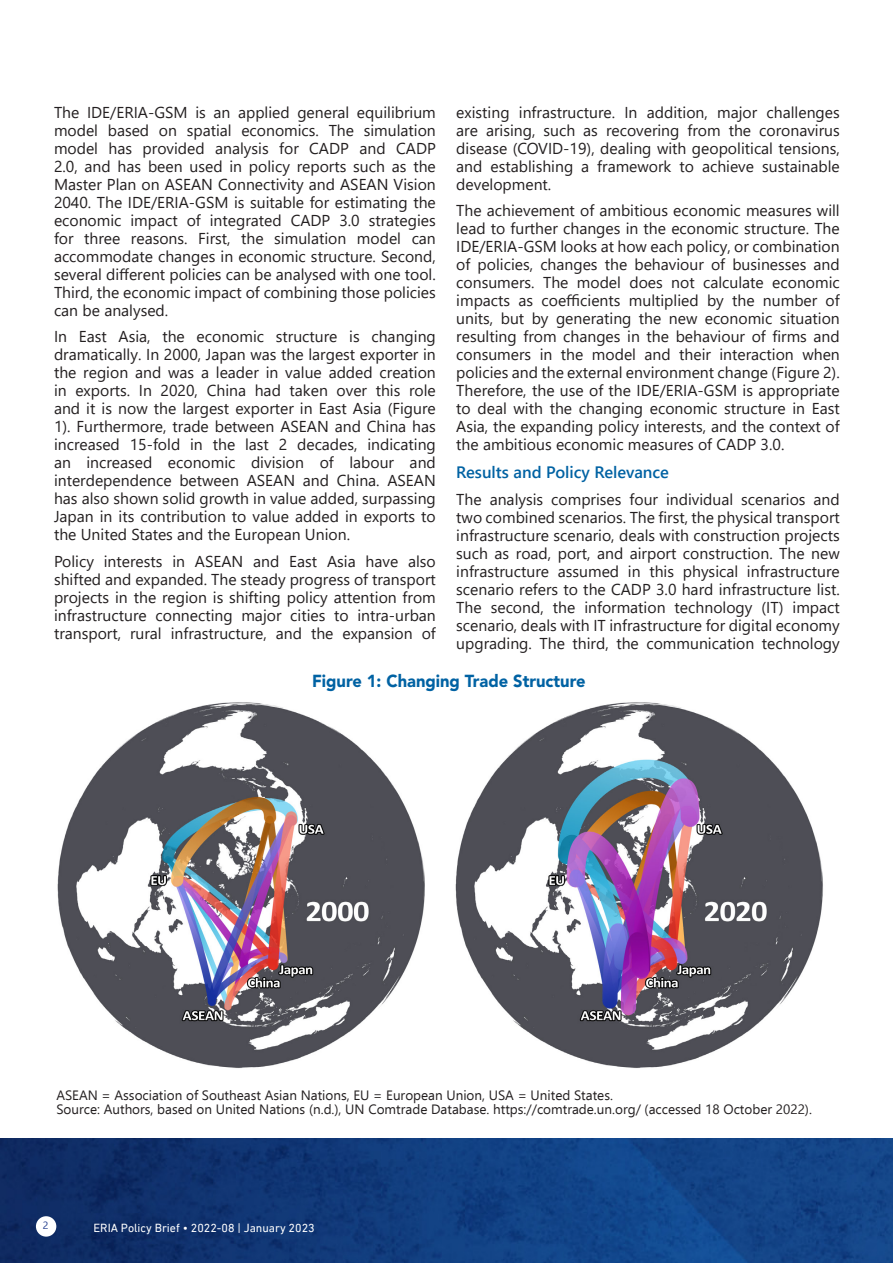
<style>
.page{position:relative;width:893px;height:1263px;background:#fff}
.page>*{position:absolute;margin:0;border:0;box-sizing:border-box;transform-origin:0 0}
.Figure_title{font:900 17.4px "Avenir LT Std";color:#0062a3;scale:.95 1}
.Paragraph{font:600 16.5px "Segoe UI";color:#0062a3}
.Paragraph-2{font:15.75px/18px "Segoe UI";color:#231f20;text-align:justify}
.t1{font:13.5px "Ebrima";color:#231f20}
.t2{font:12px "DIN Next LT Pro";color:#fff}
.t3{font:10.5px "Ebrima";color:#253f8e}
</style>
<div class="page">
<img style="left:0;top:1138px;width:893px;height:125px">
<div style="left:36px;top:1216px;width:20px;height:20px;background:#fff;border-radius:50%"></div>
<img style="left:57px;top:702px;width:766px;height:366px">
<p class="Paragraph-2" style="left:54px;top:102px;width:383px">The IDE/ERIA-GSM is an applied general equilibrium model based on spatial economics. The simulation model has provided analysis for CADP and CADP 2.0, and has been used in policy reports such as the Master Plan on ASEAN Connectivity and ASEAN Vision 2040. The IDE/ERIA-GSM is suitable for estimating the economic impact of integrated CADP 3.0 strategies for three reasons. First, the simulation model can accommodate changes in economic structure. Second, several different policies can be analysed with one tool.<br>Third, the economic impact of combining those policies can be analysed.</p>
<p class="Paragraph-2" style="left:54px;top:326px;width:383px">In East Asia, the economic structure is changing dramatically. In 2000, Japan was the largest exporter in the region and was a leader in value added creation in exports. In 2020, China had taken over this role and it is now the largest exporter in East Asia (Figure 1). Furthermore, trade between ASEAN and China has increased 15-fold in the last 2 decades, indicating an increased economic division of labour and interdependence between ASEAN and China. ASEAN has also shown solid growth in value added, surpassing Japan in its contribution to value added in exports to the United States and the European Union.</p>
<p class="Paragraph-2" style="left:54px;top:551px;width:383px">Policy interests in ASEAN and East Asia have also shifted and expanded. The steady progress of transport projects in the region is shifting policy attention from infrastructure connecting major cities to intra-urban transport, rural infrastructure, and the expansion of</p>
<p class="Paragraph-2" style="left:456px;top:102px;width:385px">existing infrastructure. In addition, major challenges are arising, such as recovering from the coronavirus disease (COVID-19), dealing with geopolitical tensions, and establishing a framework to achieve sustainable development.</p>
<p class="Paragraph-2" style="left:456px;top:200px;width:385px">The achievement of ambitious economic measures will lead to further changes in the economic structure. The IDE/ERIA-GSM looks at how each policy, or combination of policies, changes the behaviour of businesses and consumers. The model does not calculate economic impacts as coefficients multiplied by the number of units, but by generating the new economic situation resulting from changes in the behaviour of firms and consumers in the model and their interaction when policies and the external environment change (Figure 2).<br>Therefore, the use of the IDE/ERIA-GSM is appropriate to deal with the changing economic structure in East Asia, the expanding policy interests, and the context of the ambitious economic measures of CADP 3.0.</p>
<p class="Paragraph" style="left:456px;top:457px;width:214px">Results and Policy Relevance</p>
<p class="Paragraph-2" style="left:456px;top:489px;width:385px">The analysis comprises four individual scenarios and two combined scenarios. The first, the physical transport infrastructure scenario, deals with construction projects such as road, port, and airport construction. The new infrastructure assumed in this physical infrastructure scenario refers to the CADP 3.0 hard infrastructure list.<br>The second, the information technology (IT) impact scenario, deals with IT infrastructure for digital economy upgrading. The third, the communication technology</p>
<p class="Figure_title" style="left:312px;top:670px;width:289px">Figure 1: Changing Trade Structure</p>
<p class="t1" style="left:56px;top:1085px;width:558px">ASEAN = Association of Southeast Asian Nations, EU = European Union, USA = United States.</p>
<p class="t1" style="left:56px;top:1099px;width:757px">Source: Authors, based on United Nations (n.d.), UN Comtrade Database. https://comtrade.un.org/ (accessed 18 October 2022).</p>
<p class="t3" style="left:43px;top:1218px;width:7px">2</p>
<p class="t2" style="left:94px;top:1220px;width:223px">ERIA Policy Brief • 2022-08 | January 2023</p>
</div>
